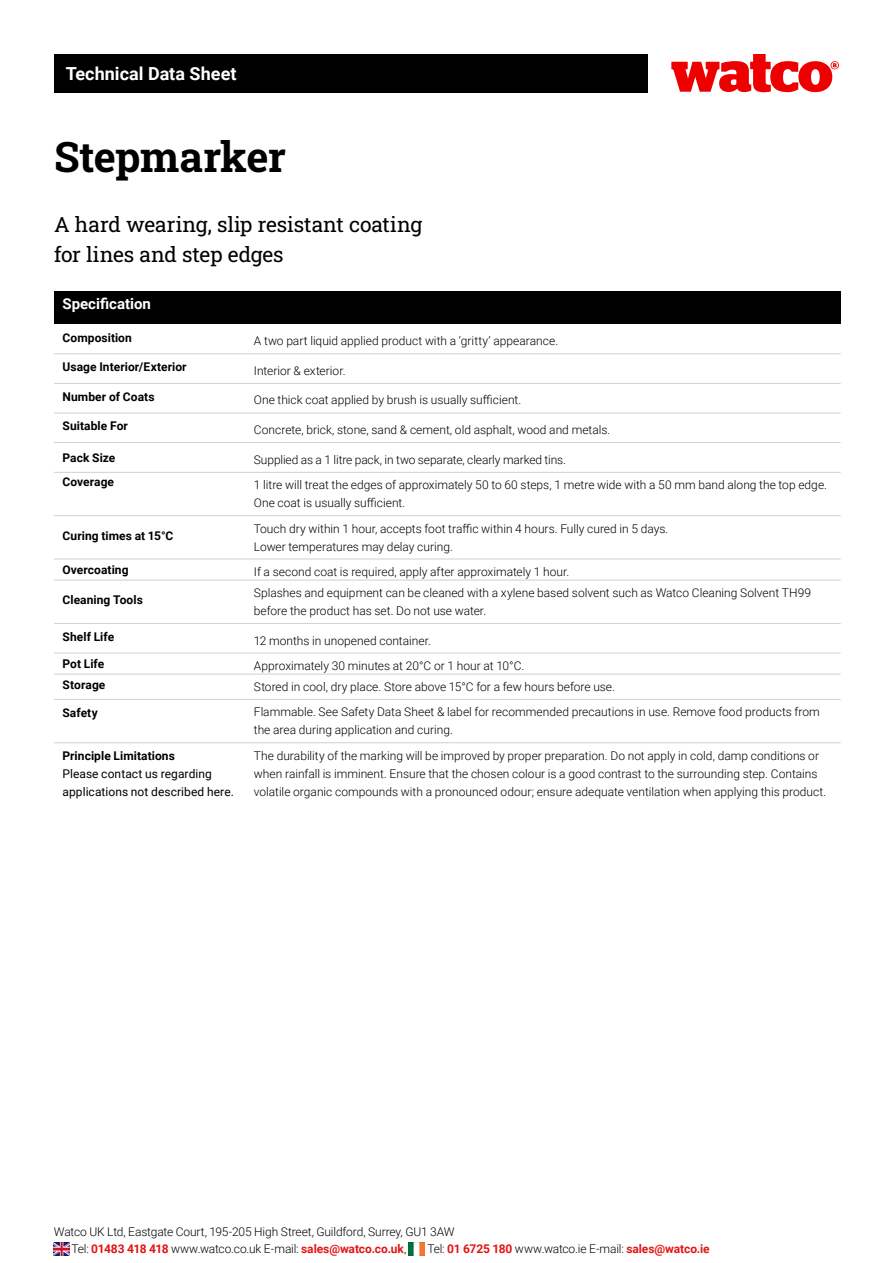
<style>
.page{position:relative;width:893px;height:1263px;background:#fff}
.page>*{position:absolute;margin:0;border:0;box-sizing:border-box;transform-origin:0 0}
.t1{font:700 42px "Roboto Slab";letter-spacing:-.015em;color:#000}
.t2{font:21px/30px "Roboto Slab";letter-spacing:-.005em;color:#000}
.t3{font:700 18px "Roboto";color:#fff}
.t4{font:700 15px "Roboto";color:#fff}
.t5{font:300 12px/18px "Roboto";color:#000}
.t6{font:700 12px "Roboto";letter-spacing:.005em;color:#000}
.t7{font:12px/18px "Roboto";letter-spacing:.005em;color:#000}
.s1{font-weight:700;color:#e41515}
</style>
<div class="page">
<div style="left:54px;top:54px;width:593px;height:38px;background:#000"></div>
<svg style="left:671px;top:54px;width:168px;height:38px"></svg>
<div style="left:54px;top:291px;width:787px;height:33px;background:#000"></div>
<hr style="left:54px;top:353px;width:200px;height:1px;background:#d0d0d0">
<hr style="left:254px;top:353px;width:587px;height:1px;background:#d0d0d0">
<hr style="left:54px;top:383px;width:200px;height:1px;background:#d0d0d0">
<hr style="left:254px;top:383px;width:587px;height:1px;background:#d0d0d0">
<hr style="left:54px;top:413px;width:200px;height:1px;background:#d0d0d0">
<hr style="left:254px;top:413px;width:587px;height:1px;background:#d0d0d0">
<hr style="left:54px;top:442px;width:200px;height:1px;background:#d0d0d0">
<hr style="left:254px;top:442px;width:587px;height:1px;background:#d0d0d0">
<hr style="left:54px;top:472px;width:200px;height:1px;background:#d0d0d0">
<hr style="left:254px;top:472px;width:587px;height:1px;background:#d0d0d0">
<hr style="left:54px;top:515px;width:200px;height:1px;background:#d0d0d0">
<hr style="left:254px;top:515px;width:587px;height:1px;background:#d0d0d0">
<hr style="left:54px;top:559px;width:200px;height:1px;background:#d0d0d0">
<hr style="left:254px;top:559px;width:587px;height:1px;background:#d0d0d0">
<hr style="left:54px;top:580px;width:200px;height:1px;background:#d0d0d0">
<hr style="left:254px;top:580px;width:587px;height:1px;background:#d0d0d0">
<hr style="left:54px;top:623px;width:200px;height:1px;background:#d0d0d0">
<hr style="left:254px;top:623px;width:587px;height:1px;background:#d0d0d0">
<hr style="left:54px;top:653px;width:200px;height:1px;background:#d0d0d0">
<hr style="left:254px;top:653px;width:587px;height:1px;background:#d0d0d0">
<hr style="left:54px;top:674px;width:200px;height:1px;background:#d0d0d0">
<hr style="left:254px;top:674px;width:587px;height:1px;background:#d0d0d0">
<hr style="left:54px;top:699px;width:200px;height:1px;background:#d0d0d0">
<hr style="left:254px;top:699px;width:587px;height:1px;background:#d0d0d0">
<hr style="left:54px;top:742px;width:200px;height:1px;background:#d0d0d0">
<hr style="left:254px;top:742px;width:587px;height:1px;background:#d0d0d0">
<img style="left:53px;top:1243px;width:16px;height:12px">
<img style="left:409px;top:1243px;width:16px;height:12px">
<h3 class="t3" style="left:66px;top:61px;width:172px">Technical Data Sheet</h3>
<h1 class="t1" style="left:54px;top:128px;width:233px">Stepmarker</h1>
<h2 class="t2" style="left:54px;top:208px;width:370px">A hard wearing, slip resistant coating for lines and step edges</h2>
<p class="t4" style="left:63px;top:293px;width:90px">Specification</p>
<p class="t6" style="left:63px;top:329px;width:71px">Composition</p>
<p class="t5" style="left:254px;top:332px;width:306px">A two part liquid applied product with a ‘gritty’ appearance.</p>
<p class="t6" style="left:63px;top:359px;width:126px">Usage Interior/Exterior</p>
<p class="t5" style="left:254px;top:361px;width:93px">Interior &amp; exterior.</p>
<p class="t6" style="left:63px;top:388px;width:94px">Number of Coats</p>
<p class="t5" style="left:254px;top:391px;width:269px">One thick coat applied by brush is usually sufficient.</p>
<p class="t6" style="left:63px;top:418px;width:67px">Suitable For</p>
<p class="t5" style="left:254px;top:420px;width:358px">Concrete, brick, stone, sand &amp; cement, old asphalt, wood and metals.</p>
<p class="t6" style="left:63px;top:449px;width:54px">Pack Size</p>
<p class="t5" style="left:254px;top:450px;width:314px">Supplied as a 1 litre pack, in two separate, clearly marked tins.</p>
<p class="t6" style="left:63px;top:473px;width:53px">Coverage</p>
<p class="t5" style="left:254px;top:475px;width:575px">1 litre will treat the edges of approximately 50 to 60 steps, 1 metre wide with a 50 mm band along the top edge.<br>One coat is usually sufficient.</p>
<p class="t6" style="left:63px;top:527px;width:112px">Curing times at 15°C</p>
<p class="t5" style="left:254px;top:519px;width:416px">Touch dry within 1 hour, accepts foot traffic within 4 hours. Fully cured in 5 days.<br>Lower temperatures may delay curing.</p>
<p class="t6" style="left:63px;top:561px;width:68px">Overcoating</p>
<p class="t5" style="left:254px;top:562px;width:317px">If a second coat is required, apply after approximately 1 hour.</p>
<p class="t6" style="left:63px;top:591px;width:82px">Cleaning Tools</p>
<p class="t5" style="left:254px;top:583px;width:559px">Splashes and equipment can be cleaned with a xylene based solvent such as Watco Cleaning Solvent TH99 before the product has set. Do not use water.</p>
<p class="t6" style="left:63px;top:628px;width:53px">Shelf Life</p>
<p class="t5" style="left:254px;top:631px;width:179px">12 months in unopened container.</p>
<p class="t6" style="left:63px;top:655px;width:43px">Pot Life</p>
<p class="t5" style="left:254px;top:656px;width:272px">Approximately 30 minutes at 20°C or 1 hour at 10°C.</p>
<p class="t6" style="left:63px;top:676px;width:44px">Storage</p>
<p class="t5" style="left:254px;top:677px;width:363px">Stored in cool, dry place. Store above 15°C for a few hours before use.</p>
<p class="t6" style="left:63px;top:704px;width:37px">Safety</p>
<p class="t5" style="left:254px;top:702px;width:567px">Flammable. See Safety Data Sheet &amp; label for recommended precautions in use. Remove food products from the area during application and curing.</p>
<p class="t6" style="left:63px;top:748px;width:114px">Principle Limitations</p>
<p class="t7" style="left:63px;top:764px;width:173px">Please contact us regarding applications not described here.</p>
<p class="t5" style="left:254px;top:746px;width:574px">The durability of the marking will be improved by proper preparation. Do not apply in cold, damp conditions or when rainfall is imminent. Ensure that the chosen colour is a good contrast to the surrounding step. Contains volatile organic compounds with a pronounced odour; ensure adequate ventilation when applying this product.</p>
<p class="t5" style="left:72px;top:1222px;width:385px;line-height:17.4px;text-indent:-18px">Watco UK Ltd, Eastgate Court, 195-205 High Street, Guildford, Surrey, GU1 3AW<br>Tel: <span class="s1">01483 418 418</span> www.watco.co.uk E-mail: <span class="s1">sales@watco.co.uk</span>,</p>
<p class="t5" style="left:428px;top:1239px;width:284px">Tel: <span class="s1">01 6725 180</span> www.watco.ie E-mail: <span class="s1">sales@watco.ie</span></p>
</div>
